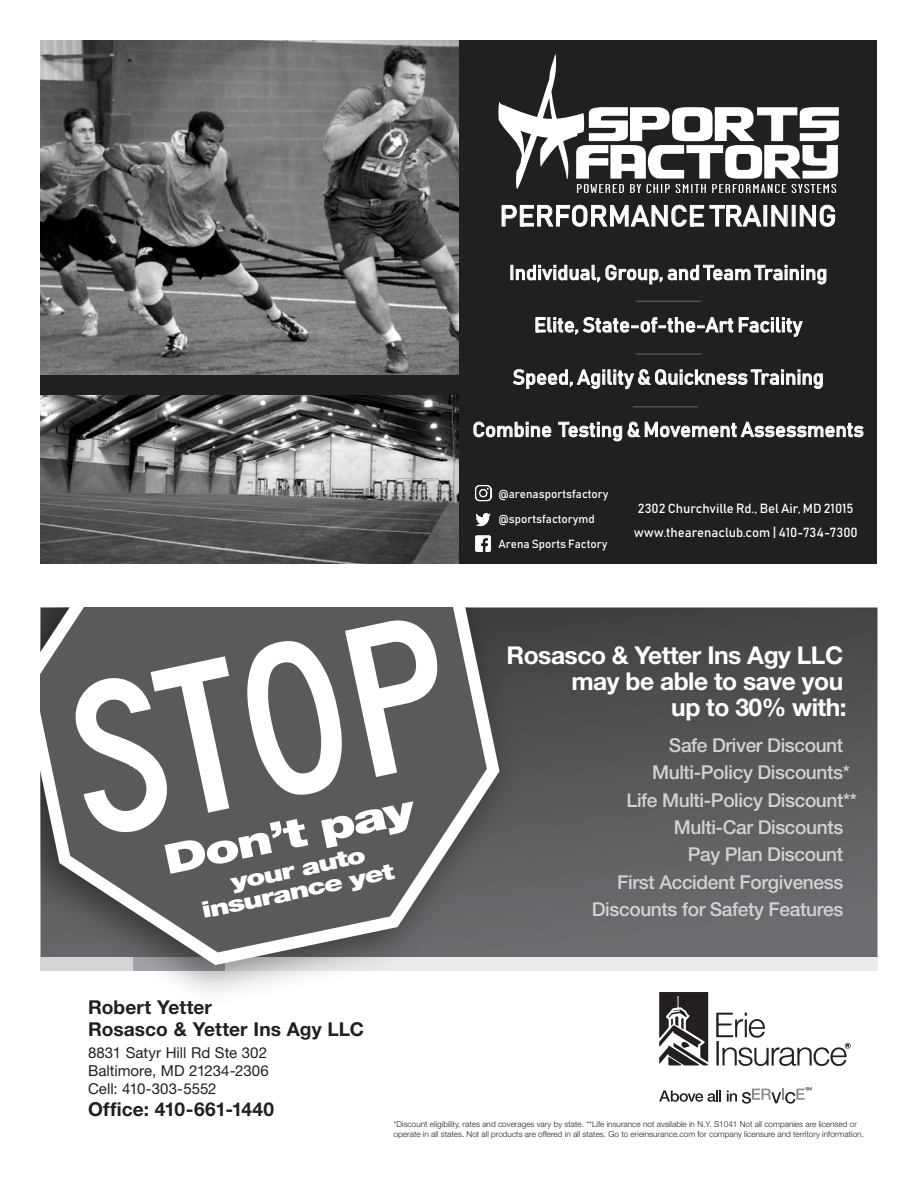
<style>
.page{position:relative;width:918px;height:1188px;background:#fff}
.page>*{position:absolute;margin:0;border:0;box-sizing:border-box;transform-origin:0 0}
.t1{font:900 41.1px "Helvetica Neue";color:#fff;scale:1.35 1}
.t2{font:29.1px "Bahnschrift";color:#fff}
.t3{font:700 24.6px/26px "Helvetica Neue";letter-spacing:-.02em;color:#fff;text-align:right}
.t4{font:900 22.5px/21.5px "Helvetica Neue";color:#fff;text-align:center;scale:1.35 1}
.t5{font:20.4px "Bahnschrift";color:#fff}
.t6{font:500 19.2px "Helvetica Neue";letter-spacing:-.02em;color:#d1d2d4}
.t7{font:700 19.2px/21.9px "Helvetica Neue";letter-spacing:.005em;color:#231f20}
.t8{font:15px/17.9px "Helvetica Neue";color:#231f20}
.t9{font:13.05px/23.2px "Bahnschrift";color:#fff;text-align:center}
.t10{font:11.7px/25.2px "Bahnschrift";color:#fff}
.t11{font:300 8.25px/9.9px "Helvetica Neue";color:#231f20}
</style>
<div class="page">
<div style="left:40px;top:40px;width:838px;height:524px;background:#1f2020"></div>
<img style="left:40px;top:40px;width:419px;height:334px">
<svg style="left:511px;top:264px;width:316px;height:21px"></svg>
<svg style="left:536px;top:317px;width:198px;height:18px"></svg>
<div style="left:739px;top:317px;width:3px;height:15px;border:1px solid #fff"></div>
<svg style="left:740px;top:317px;width:63px;height:20px"></svg>
<svg style="left:513px;top:369px;width:310px;height:21px"></svg>
<svg style="left:473px;top:421px;width:79px;height:17px"></svg>
<svg style="left:558px;top:421px;width:306px;height:21px"></svg>
<img style="left:40px;top:395px;width:419px;height:169px">
<svg style="left:498px;top:54px;width:341px;height:173px"></svg>
<img style="left:475px;top:485px;width:16px;height:16px">
<img style="left:475px;top:512px;width:16px;height:15px">
<img style="left:475px;top:535px;width:16px;height:17px">
<hr style="left:636px;top:301px;width:65px;height:1px;background:#545555">
<hr style="left:636px;top:353px;width:65px;height:2px;background:#545555">
<hr style="left:633px;top:406px;width:65px;height:2px;background:#545555">
<svg style="left:535px;top:608px;width:343px;height:350px;background:#59595c"></svg>
<div style="left:41px;top:958px;width:837px;height:13px;background:#ebebed"></div>
<svg style="left:659px;top:992px;width:49px;height:73px"></svg>
<svg style="left:716px;top:1013px;width:135px;height:53px"></svg>
<svg style="left:659px;top:1090px;width:62px;height:12px"></svg>
<svg style="left:727px;top:1087px;width:85px;height:17px"></svg>
<img style="left:40px;top:608px;width:495px;height:384px">
<svg style="left:40px;top:608px;width:459px;height:357px"></svg>
<svg style="left:40px;top:608px;width:447px;height:344px;background:#6f6f71"></svg>
<svg style="left:72px;top:617px;width:369px;height:220px;fill:#5a5a5d"></svg>
<p class="t2" style="left:500px;top:197px;width:339px">PERFORMANCE TRAINING</p>
<p class="t5" style="left:509px;top:260px;width:320px">Individual, Group, and Team Training</p>
<p class="t5" style="left:534px;top:312px;width:270px">Elite, State-of-the-Art Facility</p>
<p class="t5" style="left:513px;top:364px;width:313px">Speed, Agility &amp; Quickness Training</p>
<p class="t5" style="left:472px;top:417px;width:393px">Combine Testing &amp; Movement Assessments</p>
<p class="t1" style="left:159px;top:837px;width:190px;rotate:-12deg">Don’t pay</p>
<p class="t4" style="left:195px;top:879px;width:147px;rotate:-12deg">your auto insurance yet</p>
<p class="t7" style="left:88px;top:996px;width:277px">Robert Yetter<br>Rosasco &amp; Yetter Ins Agy LLC</p>
<p class="t8" style="left:88px;top:1044px;width:182px">8831 Satyr Hill Rd Ste 302<br>Baltimore, MD 21234-2306<br>Cell: 410-303-5552</p>
<p class="t7" style="left:88px;top:1097px;width:187px">Office: 410-661-1440</p>
<p class="t10" style="left:498px;top:481px;width:112px">@arenasportsfactory @sportsfactorymd<br>Arena Sports Factory</p>
<p class="t9" style="left:634px;top:497px;width:225px">2302 Churchville Rd., Bel Air, MD 21015 www.thearenaclub.com | 410-734-7300</p>
<p class="t3" style="left:506px;top:642px;width:342px">Rosasco &amp; Yetter Ins Agy LLC may be able to save you<br>up to 30% with:</p>
<p class="t6" style="left:669px;top:734px;width:176px">Safe Driver Discount</p>
<p class="t6" style="left:652px;top:761px;width:199px">Multi-Policy Discounts*</p>
<p class="t6" style="left:626px;top:788px;width:232px">Life Multi-Policy Discount**</p>
<p class="t6" style="left:674px;top:816px;width:171px">Multi-Car Discounts</p>
<p class="t6" style="left:688px;top:843px;width:157px">Pay Plan Discount</p>
<p class="t6" style="left:617px;top:870px;width:227px">First Accident Forgiveness</p>
<p class="t6" style="left:592px;top:898px;width:253px">Discounts for Safety Features</p>
<p class="t11" style="left:394px;top:1119px;width:472px">*Discount eligibility, rates and coverages vary by state. **Life insurance not available in N.Y. S1041 Not all companies are licensed or operate in all states. Not all products are offered in all states. Go to erieinsurance.com for company licensure and territory information.</p>
</div>
